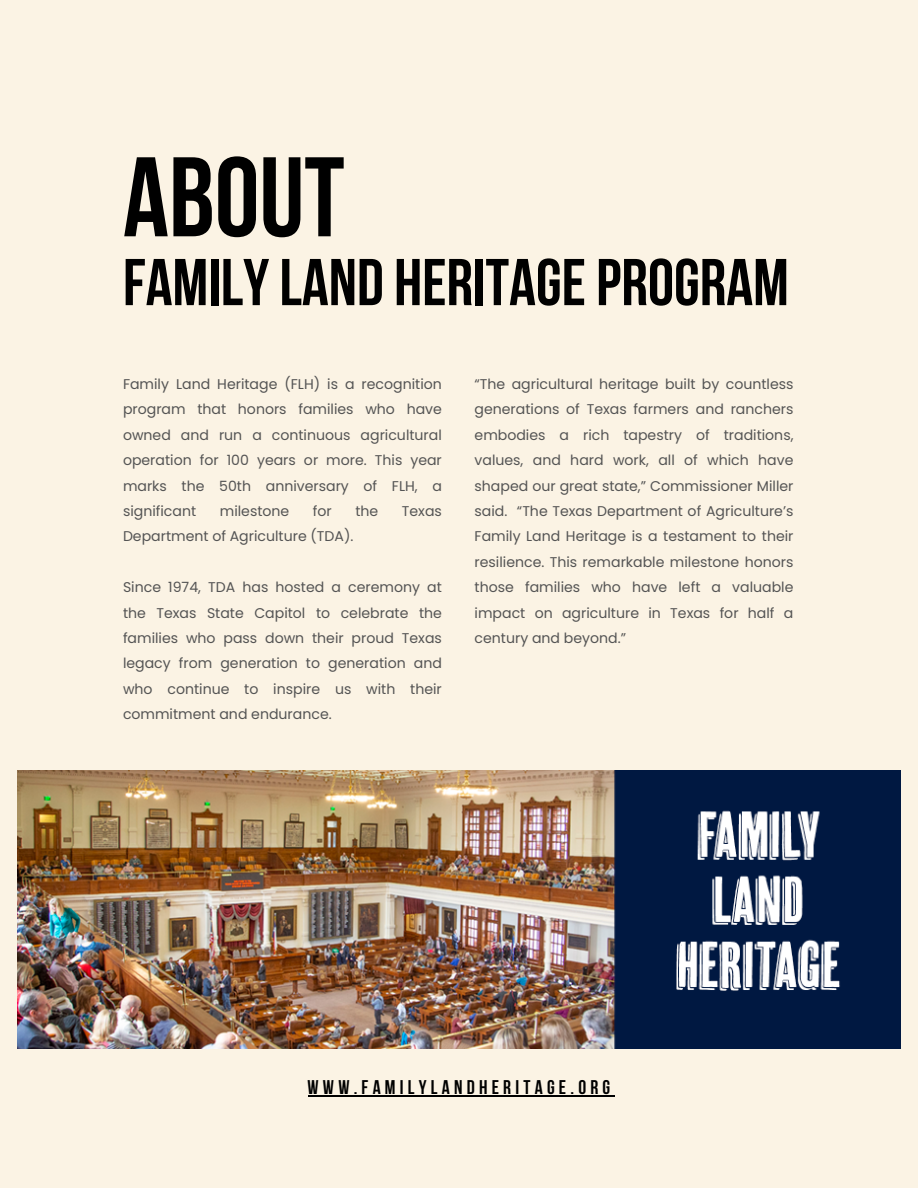
<style>
.page{position:relative;width:918px;height:1188px;background:#fbf3e4}
.page>*{position:absolute;margin:0;border:0;box-sizing:border-box;transform-origin:0 0}
.t1{font:700 112.95px "Bebas Neue";color:#000}
.t2{font:700 66px "Bebas Neue";color:#000}
.t3{font:700 19.8px "Bebas Neue";letter-spacing:.215em;color:#000}
.t4{font:14.1px/25.3px "Poppins";color:#545454;text-align:justify}
</style>
<div class="page">
<img style="left:18px;top:771px;width:883px;height:278px">
<hr style="left:308px;top:1096px;width:307px;height:1px;background:#000">
<p class="t1" style="left:123px;top:152px;width:223px">ABOUT</p>
<h3 class="t2" style="left:123px;top:256px;width:667px">FAMILYLAND HERITAGEPROGRAM</h3>
<h1 class="t4" style="left:123px;top:371px;width:320px">Family Land Heritage (FLH) is a recognition program that honors families who have owned and run a continuous agricultural operation for 100 years or more. This year marks the 50th anniversary of FLH, a significant</h1>
<h1 class="t4" style="left:220px;top:498px;width:71px">milestone</h1>
<h1 class="t4" style="left:313px;top:498px;width:20px">for</h1>
<h1 class="t4" style="left:355px;top:498px;width:24px">the</h1>
<h1 class="t4" style="left:402px;top:498px;width:42px">Texas</h1>
<h1 class="t4" style="left:123px;top:524px;width:232px">Department of Agriculture (TDA).</h1>
<h2 class="t4" style="left:123px;top:575px;width:320px">Since 1974, TDA has hosted a ceremony at the Texas State Capitol to celebrate the families who pass down their proud Texas legacy from generation to generation and who continue to inspire us with their commitment and endurance.</h2>
<p class="t4" style="left:475px;top:371px;width:320px">“The agricultural heritage built by countless generations of Texas farmers and ranchers embodies a rich tapestry of traditions, values, and hard work, all of which have shaped our great state,” Commissioner Miller said. “The Texas Department of Agriculture’s Family Land Heritage is a testament to their resilience. This remarkable milestone honors those families who have left a valuable impact on agriculture in Texas for half a century and beyond.”</p>
<p class="t3" style="left:308px;top:1080px;width:304px">WWW.FAMILYLANDHERITAGE.ORG</p>
</div>
